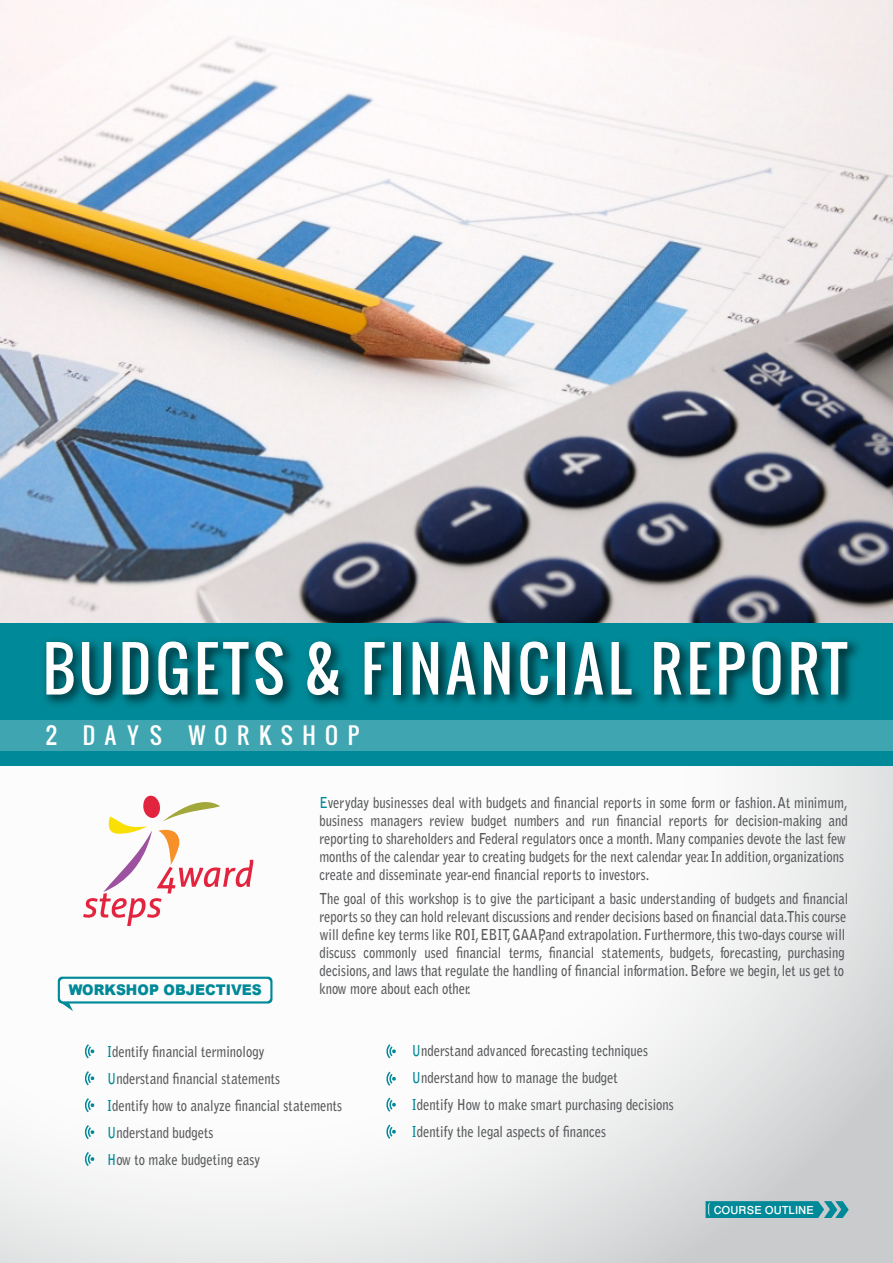
<style>
.page{position:relative;width:893px;height:1263px;background:#fff}
.page>*{position:absolute;margin:0;border:0;box-sizing:border-box;transform-origin:0 0}
.t1{font:60px "Oswald";letter-spacing:.08em;color:#fff}
.t2{font:22.5px "Oswald";letter-spacing:.42em;color:#fff}
.t3{font:500 15.6px "Win Soft Pro";color:#fff}
.t4{font:700 15px/18px "Bell Gothic Std";color:#58595b;scale:.84 1}
.t5{font:900 14.7px "Arial";color:#008998;scale:.94 1}
.s1{color:#008998}
</style>
<div class="page">
<svg style="left:0;top:766px;width:893px;height:497px"></svg>
<div style="left:0;top:617px;width:893px;height:149px;background:#008998"></div>
<div style="left:0;top:720px;width:893px;height:31px;background:#3fa6b1"></div>
<svg style="left:58px;top:977px;width:214px;height:34px"></svg>
<svg style="left:83px;top:795px;width:171px;height:131px"></svg>
<svg style="left:706px;top:1201px;width:143px;height:17px;background:#15909d"></svg>
<img style="left:44px;top:640px;width:815px;height:65px">
<svg style="left:87px;top:1046px;width:4px;height:10px"></svg>
<svg style="left:90px;top:1049px;width:5px;height:4px"></svg>
<svg style="left:84px;top:1044px;width:5px;height:14px"></svg>
<svg style="left:87px;top:1073px;width:4px;height:10px"></svg>
<svg style="left:90px;top:1076px;width:5px;height:4px"></svg>
<svg style="left:84px;top:1071px;width:5px;height:14px"></svg>
<svg style="left:87px;top:1100px;width:4px;height:10px"></svg>
<svg style="left:90px;top:1103px;width:5px;height:4px"></svg>
<svg style="left:84px;top:1098px;width:5px;height:14px"></svg>
<svg style="left:87px;top:1127px;width:4px;height:10px"></svg>
<svg style="left:90px;top:1130px;width:5px;height:4px"></svg>
<svg style="left:84px;top:1125px;width:5px;height:14px"></svg>
<svg style="left:87px;top:1154px;width:4px;height:10px"></svg>
<svg style="left:90px;top:1157px;width:5px;height:4px"></svg>
<svg style="left:84px;top:1152px;width:5px;height:14px"></svg>
<svg style="left:389px;top:1046px;width:4px;height:10px"></svg>
<svg style="left:392px;top:1049px;width:4px;height:4px"></svg>
<svg style="left:385px;top:1044px;width:5px;height:14px"></svg>
<svg style="left:389px;top:1074px;width:4px;height:10px"></svg>
<svg style="left:392px;top:1077px;width:4px;height:4px"></svg>
<svg style="left:385px;top:1071px;width:5px;height:15px"></svg>
<svg style="left:389px;top:1100px;width:4px;height:10px"></svg>
<svg style="left:392px;top:1102px;width:4px;height:5px"></svg>
<svg style="left:385px;top:1097px;width:5px;height:15px"></svg>
<svg style="left:389px;top:1127px;width:4px;height:10px"></svg>
<svg style="left:392px;top:1129px;width:4px;height:5px"></svg>
<svg style="left:385px;top:1124px;width:5px;height:15px"></svg>
<img style="left:0;top:0;width:893px;height:622px">
<p class="t1" style="left:43px;top:623px;width:806px">BUDGETS &amp; FINANCIAL REPORT</p>
<p class="t2" style="left:46px;top:718px;width:315px">2 DAYS WORKSHOP</p>
<p class="t5" style="left:69px;top:979px;width:207px">WORKSHOP OBJECTIVES</p>
<p class="t4" style="left:319px;top:794px;width:631px"><span class="s1">E</span>veryday businesses deal with budgets and financial reports in some form or fashion.At minimum, business managers review budget numbers and run financial reports for decision-making and reporting to shareholders and Federal regulators once a month. Many companies devote the last few months of the calendar year to creating budgets for the next calendar year. In addition,organizations create and disseminate year-end financial reports to investors.</p>
<p class="t4" style="left:319px;top:890px;width:631px">The goal of this workshop is to give the participant a basic understanding of budgets and financial reports so they can hold relevant discussions and render decisions based on financial data.This course will define key terms like ROI,EBIT,GAAP,and extrapolation.Furthermore,this two-days course will discuss commonly used financial terms, financial statements, budgets, forecasting, purchasing decisions, and laws that regulate the handling of financial information. Before we begin,let us get to know more about each other.</p>
<p class="t4" style="left:107px;top:1038px;width:281px;line-height:27px"><span class="s1">I</span>dentify financial terminology<br><span class="s1">U</span>nderstand financial statements<br><span class="s1">I</span>dentify how to analyze financial statements<br><span class="s1">U</span>nderstand budgets<br><span class="s1">H</span>ow to make budgeting easy</p>
<p class="t4" style="left:412px;top:1037px;width:313px;line-height:27px"><span class="s1">U</span>nderstand advanced forecasting techniques <span class="s1">U</span>nderstand how to manage the budget<br><span class="s1">I</span>dentify How to make smart purchasing decisions <span class="s1">I</span>dentify the legal aspects of finances</p>
<p class="t3" style="left:714px;top:1198px;width:102px">COURSE OUTLINE</p>
</div>
